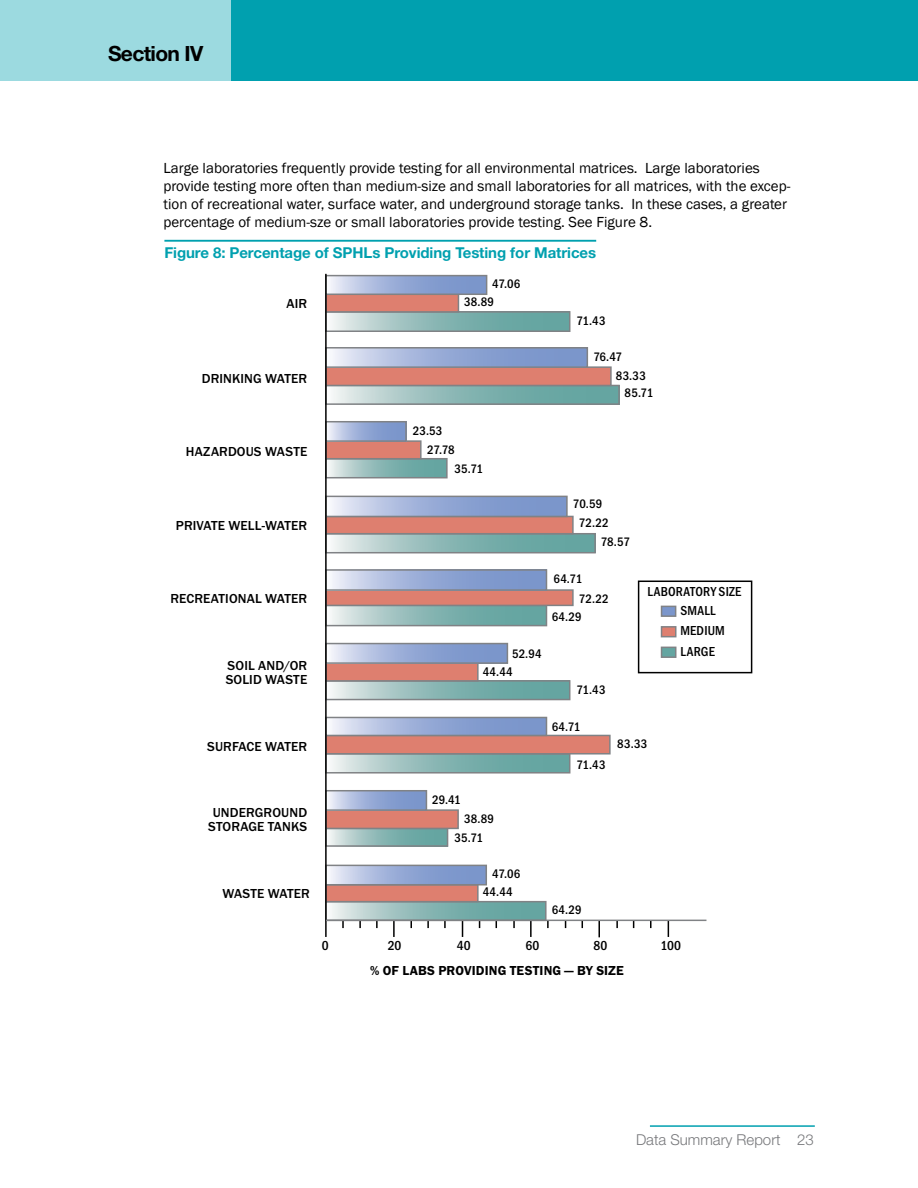
<style>
.page{position:relative;width:918px;height:1188px;background:#fff}
.page>*{position:absolute;margin:0;border:0;box-sizing:border-box;transform-origin:0 0}
.t1{font:700 21px "Helvetica Neue LT Std";letter-spacing:-.03em;color:#000}
.t2{font:15px/18px "Franklin Gothic";color:#000}
.t3{font:700 15px "Helvetica Neue LT Std";letter-spacing:-.005em;color:#00a0af}
.t4{font:300 15px "Helvetica Neue LT Std";color:#77787b}
.t5{font:500 13.5px/14.2px "Franklin Gothic";letter-spacing:.01em;color:#000}
.t6{font:500 condensed 13.5px/19px "Franklin Gothic";letter-spacing:.015em;color:#000;text-align:center}
.t7{font:600 13.5px "Franklin Gothic";letter-spacing:.01em;color:#000}
.t8{font:500 condensed 12.75px "Franklin Gothic";letter-spacing:.01em;color:#000}
</style>
<div class="page">
<hr style="left:650px;top:1125px;width:165px;height:2px;background:#00a0af">
<div style="left:231px;top:0;width:687px;height:80px;background:#00a0af"></div>
<div style="left:0;top:0;width:231px;height:80px;background:#9cdae0"></div>
<hr style="left:164px;top:240px;width:432px;height:2px;background:#00a0af">
<svg style="left:342px;top:921px;width:2px;height:7px"></svg>
<svg style="left:359px;top:921px;width:2px;height:7px"></svg>
<svg style="left:376px;top:921px;width:2px;height:7px"></svg>
<svg style="left:393px;top:921px;width:2px;height:16px"></svg>
<svg style="left:427px;top:921px;width:2px;height:7px"></svg>
<svg style="left:444px;top:921px;width:2px;height:7px"></svg>
<svg style="left:462px;top:921px;width:1px;height:16px"></svg>
<svg style="left:513px;top:921px;width:2px;height:7px"></svg>
<svg style="left:530px;top:921px;width:2px;height:16px"></svg>
<svg style="left:547px;top:921px;width:2px;height:7px"></svg>
<svg style="left:598px;top:921px;width:2px;height:16px"></svg>
<svg style="left:616px;top:921px;width:2px;height:7px"></svg>
<svg style="left:650px;top:921px;width:2px;height:7px"></svg>
<svg style="left:668px;top:921px;width:1px;height:16px"></svg>
<svg style="left:332px;top:904px;width:212px;height:14px;background:#8ebab8"></svg>
<div style="left:325px;top:901px;width:222px;height:20px;border:2px solid #808285"></div>
<svg style="left:329px;top:831px;width:116px;height:13px;background:#8fbbb8"></svg>
<div style="left:325px;top:828px;width:123px;height:19px;border:2px solid #808285"></div>
<svg style="left:332px;top:756px;width:235px;height:15px;background:#8fbab8"></svg>
<div style="left:325px;top:753px;width:245px;height:21px;border:2px solid #808285"></div>
<svg style="left:332px;top:683px;width:235px;height:14px;background:#8fbab8"></svg>
<div style="left:325px;top:680px;width:245px;height:20px;border:2px solid #808285"></div>
<svg style="left:332px;top:608px;width:212px;height:15px;background:#8fbab8"></svg>
<div style="left:325px;top:605px;width:222px;height:21px;border:2px solid #808285"></div>
<svg style="left:333px;top:536px;width:260px;height:14px;background:#8ebab8"></svg>
<div style="left:325px;top:533px;width:271px;height:20px;border:2px solid #808285"></div>
<svg style="left:329px;top:461px;width:116px;height:14px;background:#8fbbb8"></svg>
<div style="left:325px;top:458px;width:123px;height:20px;border:2px solid #808285"></div>
<svg style="left:333px;top:388px;width:284px;height:14px;background:#8fbab8"></svg>
<div style="left:325px;top:385px;width:295px;height:20px;border:2px solid #808285"></div>
<svg style="left:332px;top:314px;width:235px;height:15px;background:#8fbab8"></svg>
<div style="left:325px;top:311px;width:245px;height:21px;border:2px solid #808285"></div>
<div style="left:325px;top:884px;width:154px;height:18px;background:#de7f6f;border:2px solid #808285"></div>
<div style="left:325px;top:809px;width:134px;height:20px;background:#de7f6f;border:2px solid #808285"></div>
<div style="left:325px;top:735px;width:286px;height:20px;background:#de7f6f;border:2px solid #808285"></div>
<div style="left:325px;top:662px;width:154px;height:20px;background:#de7f6f;border:2px solid #808285"></div>
<div style="left:325px;top:589px;width:249px;height:17px;background:#de7f6f;border:2px solid #808285"></div>
<div style="left:325px;top:516px;width:249px;height:18px;background:#de7f6f;border:2px solid #808285"></div>
<div style="left:325px;top:440px;width:97px;height:19px;background:#de7f6f;border:2px solid #808285"></div>
<div style="left:325px;top:366px;width:287px;height:20px;background:#de7f6f;border:2px solid #808285"></div>
<div style="left:325px;top:294px;width:134px;height:19px;background:#de7f6f;border:2px solid #808285"></div>
<svg style="left:330px;top:868px;width:154px;height:14px;background:#9db0d8"></svg>
<div style="left:325px;top:865px;width:162px;height:20px;border:2px solid #808285"></div>
<svg style="left:329px;top:793px;width:95px;height:15px"></svg>
<div style="left:325px;top:790px;width:102px;height:21px;border:2px solid #808285"></div>
<svg style="left:332px;top:720px;width:212px;height:13px;background:#9dafd8"></svg>
<div style="left:325px;top:717px;width:222px;height:19px;border:2px solid #808285"></div>
<svg style="left:331px;top:646px;width:174px;height:15px;background:#9dafd8"></svg>
<div style="left:325px;top:643px;width:183px;height:21px;border:2px solid #808285"></div>
<svg style="left:332px;top:572px;width:212px;height:16px;background:#9dafd8"></svg>
<div style="left:325px;top:569px;width:222px;height:22px;border:2px solid #808285"></div>
<svg style="left:332px;top:499px;width:233px;height:15px;background:#9dafd8"></svg>
<div style="left:325px;top:496px;width:243px;height:21px;border:2px solid #808285"></div>
<svg style="left:328px;top:424px;width:76px;height:15px"></svg>
<div style="left:325px;top:421px;width:82px;height:21px;border:2px solid #808285"></div>
<svg style="left:333px;top:350px;width:252px;height:15px;background:#9dafd8"></svg>
<div style="left:325px;top:347px;width:263px;height:21px;border:2px solid #808285"></div>
<svg style="left:330px;top:278px;width:154px;height:14px;background:#9db0d8"></svg>
<div style="left:325px;top:275px;width:162px;height:20px;border:2px solid #808285"></div>
<hr style="left:325px;top:274px;width:2px;height:663px;background:#000">
<hr style="left:326px;top:920px;width:380px;height:1px;background:#808285">
<div style="left:638px;top:581px;width:114px;height:92px;border:2px solid #000"></div>
<div style="left:661px;top:606px;width:15px;height:11px;background:#7b96cb;border:2px solid #808285"></div>
<div style="left:661px;top:626px;width:16px;height:11px;background:#de7f6f;border:2px solid #808285"></div>
<div style="left:661px;top:647px;width:15px;height:11px;background:#64a5a1;border:2px solid #808285"></div>
<p class="t1" style="left:108px;top:41px;width:97px">Section iv</p>
<p class="t2" style="left:164px;top:159px;width:629px">Large laboratories frequently provide testing for all environmental matrices. Large laboratories provide testing more often than medium-size and small laboratories for all matrices, with the excep&shy;tion of recreational water, surface water, and underground storage tanks. In these cases, a greater</p>
<p class="t2" style="left:164px;top:213px;width:490px">percentage of medium-sze or small laboratories provide testing. See Figure 8.</p>
<p class="t3" style="left:164px;top:243px;width:433px">Figure 8: Percentage of SPHLs Providing Testing for matrices</p>
<p class="t5" style="left:287px;top:296px;width:22px">AIR</p>
<p class="t8" style="left:492px;top:275px;width:30px">47.06</p>
<p class="t8" style="left:464px;top:294px;width:31px">38.89</p>
<p class="t8" style="left:576px;top:313px;width:31px">71.43</p>
<p class="t8" style="left:593px;top:349px;width:30px">76.47</p>
<p class="t5" style="left:202px;top:371px;width:107px">DRINKING WATER</p>
<p class="t8" style="left:616px;top:367px;width:32px">83.33</p>
<p class="t8" style="left:625px;top:385px;width:30px">85.71</p>
<p class="t8" style="left:413px;top:423px;width:31px">23.53</p>
<p class="t5" style="left:186px;top:444px;width:123px">HAZARDOUS WASTE</p>
<p class="t8" style="left:427px;top:441px;width:29px">27.78</p>
<p class="t8" style="left:455px;top:461px;width:30px">35.71</p>
<p class="t8" style="left:573px;top:496px;width:31px">70.59</p>
<p class="t5" style="left:176px;top:518px;width:133px">PRIVATE WELL-WATER</p>
<p class="t8" style="left:579px;top:514px;width:31px">72.22</p>
<p class="t8" style="left:601px;top:533px;width:31px">78.57</p>
<p class="t8" style="left:554px;top:570px;width:30px">64.71</p>
<p class="t5" style="left:170px;top:591px;width:138px">RECREATIONAL WATER</p>
<p class="t8" style="left:579px;top:590px;width:31px">72.22</p>
<p class="t8" style="left:552px;top:608px;width:31px">64.29</p>
<p class="t8" style="left:512px;top:645px;width:31px">52.94</p>
<p class="t6" style="left:648px;top:582px;width:95px">LABORATORY SIZE<br>SMALL</p>
<p class="t6" style="left:680px;top:620px;width:46px;line-height:20.5px;text-align:left">MEDIUM<br>LARGE</p>
<p class="t5" style="left:226px;top:658px;width:83px">SOIL AND/OR<br>SOLID WASTE</p>
<p class="t8" style="left:483px;top:664px;width:31px">44.44</p>
<p class="t8" style="left:576px;top:681px;width:31px">71.43</p>
<p class="t8" style="left:552px;top:718px;width:30px">64.71</p>
<p class="t5" style="left:207px;top:739px;width:102px">SURFACE WATER</p>
<p class="t8" style="left:617px;top:736px;width:32px">83.33</p>
<p class="t8" style="left:576px;top:756px;width:31px">71.43</p>
<p class="t8" style="left:432px;top:791px;width:30px">29.41</p>
<p class="t5" style="left:208px;top:805px;width:101px;text-align:center">UNDERGROUND<br>STORAGE TANKS</p>
<p class="t8" style="left:464px;top:811px;width:31px">38.89</p>
<p class="t8" style="left:455px;top:830px;width:30px">35.71</p>
<p class="t8" style="left:492px;top:865px;width:30px">47.06</p>
<p class="t5" style="left:223px;top:887px;width:89px">WASTE WATER</p>
<p class="t8" style="left:483px;top:884px;width:31px">44.44</p>
<p class="t8" style="left:552px;top:901px;width:31px">64.29</p>
<p class="t6" style="left:322px;top:936px;width:8px">0</p>
<p class="t6" style="left:388px;top:936px;width:15px">20</p>
<p class="t6" style="left:457px;top:936px;width:16px">40</p>
<p class="t6" style="left:525px;top:936px;width:16px">60</p>
<p class="t6" style="left:593px;top:936px;width:16px">80</p>
<p class="t6" style="left:660px;top:936px;width:22px">100</p>
<p class="t7" style="left:370px;top:963px;width:255px">% OF LABS PROVIDING TESTING BY SIZE</p>
<p class="t4" style="left:636px;top:1130px;width:179px">Data Summary Report 23</p>
</div>
